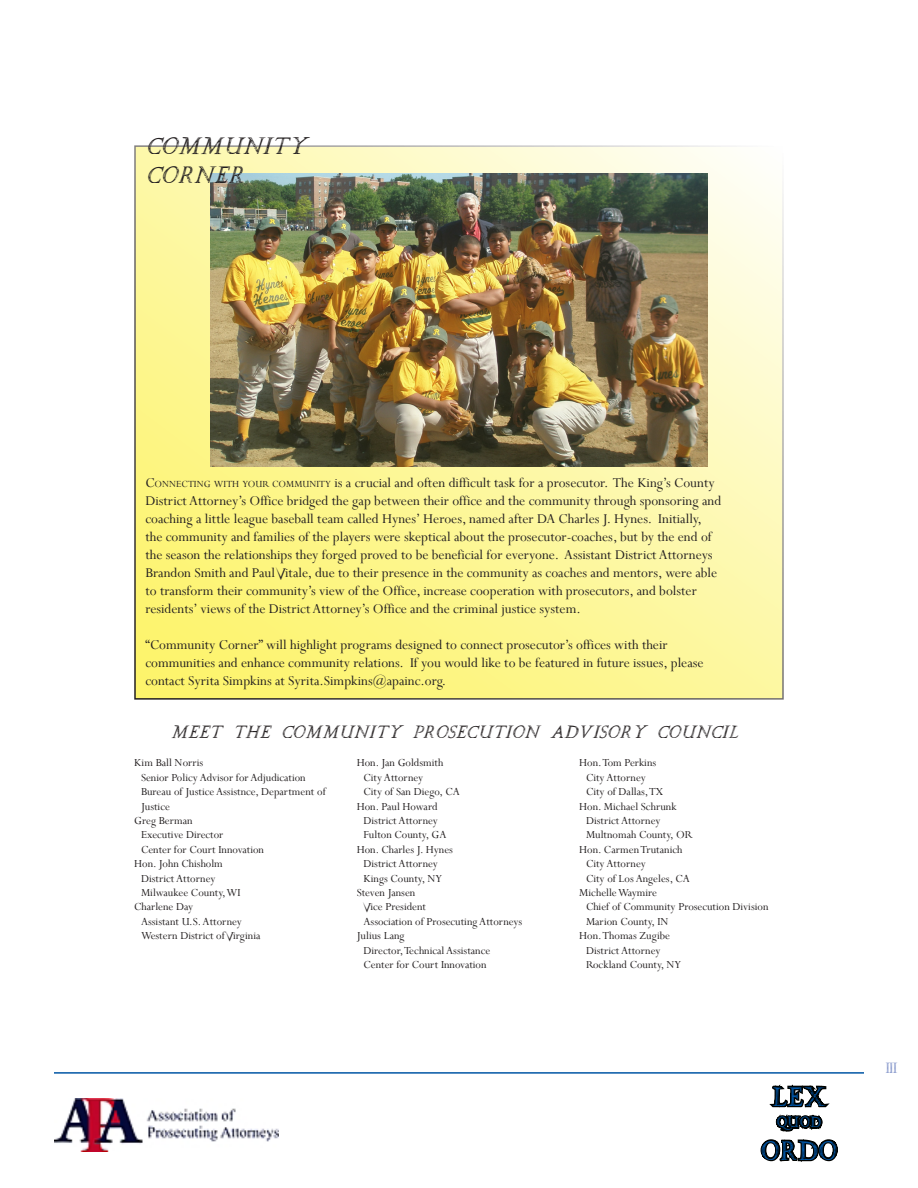
<style>
.page{position:relative;width:918px;height:1188px;background:#fff}
.page>*{position:absolute;margin:0;border:0;box-sizing:border-box;transform-origin:0 0}
.t1{font:27px "SPQR";color:#0155a5}
.t2{font:24px "SPQR Italic";color:#231f20}
.t3{font:18px "SPQR Italic";color:#231f20}
.t4{font:15px/18px "Riven";color:#231f20}
.t5{font:15px "SPQR";color:#0155a5}
.t6{font:15px "SPQR";color:#8193c9}
.t7{font:12px/14.4px "Riven";color:#231f20}
.s1{font-style:inherit}
.s2{font-size:10.5px}
</style>
<div class="page">
<hr style="left:54px;top:1072px;width:810px;height:2px;background:#0155a5">
<img style="left:54px;top:1099px;width:225px;height:52px">
<svg style="left:758px;top:1072px;width:99px;height:90px"></svg>
<svg style="left:137px;top:148px;width:644px;height:549px;background:#fcf69c"></svg>
<img style="left:211px;top:173px;width:496px;height:293px">
<p class="t2" style="left:145px;top:132px;width:162px">COMMUNITY</p>
<p class="t2" style="left:145px;top:161px;width:100px">CORNER</p>
<p class="t4" style="left:145px;top:473px;width:577px"><span class="s1">C</span><span class="s2">onnecting with your community</span> is a crucial and often difficult task for a prosecutor. The King’s County District Attorney’s Office bridged the gap between their office and the community through sponsoring and coaching a little league baseball team called Hynes’ Heroes, named after DA Charles J. Hynes. Initially, the community and families of the players were skeptical about the prosecutor-coaches, but by the end of the season the relationships they forged proved to be beneficial for everyone. Assistant District Attorneys Brandon Smith and Paul Vitale, due to their presence in the community as coaches and mentors, were able to transform their community’s view of the Office, increase cooperation with prosecutors, and bolster residents’ views of the District Attorney’s Office and the criminal justice system.</p>
<p class="t4" style="left:145px;top:635px;width:560px">“Community Corner” will highlight programs designed to connect prosecutor’s offices with their communities and enhance community relations. If you would like to be featured in future issues, please contact Syrita Simpkins at Syrita.Simpkins@apainc.org.</p>
<p class="t3" style="left:171px;top:721px;width:569px">MEET THE COMMUNITY PROSECUTION ADVISORY COUNCIL</p>
<p class="t7" style="left:134px;top:755px;width:71px">Kim Ball Norris</p>
<p class="t7" style="left:141px;top:770px;width:166px">Senior Policy Advisor for Adjudication</p>
<p class="t7" style="left:141px;top:784px;width:186px">Bureau of Justice Assistnce, Department of<br>Justice</p>
<p class="t7" style="left:134px;top:813px;width:60px">Greg Berman</p>
<p class="t7" style="left:141px;top:827px;width:84px">Executive Director</p>
<p class="t7" style="left:141px;top:842px;width:125px">Center for Court Innovation</p>
<p class="t7" style="left:134px;top:856px;width:90px">Hon. John Chisholm</p>
<p class="t7" style="left:141px;top:871px;width:76px">District Attorney</p>
<p class="t7" style="left:141px;top:885px;width:101px">Milwaukee County, WI</p>
<p class="t7" style="left:134px;top:899px;width:60px">Charlene Day</p>
<p class="t7" style="left:141px;top:914px;width:102px">Assistant U.S. Attorney</p>
<p class="t7" style="left:141px;top:928px;width:121px">Western District of Virginia</p>
<p class="t7" style="left:357px;top:755px;width:88px">Hon. Jan Goldsmith</p>
<p class="t7" style="left:363px;top:770px;width:61px">City Attorney</p>
<p class="t7" style="left:363px;top:784px;width:98px">City of San Diego, CA</p>
<p class="t7" style="left:357px;top:799px;width:82px">Hon. Paul Howard</p>
<p class="t7" style="left:363px;top:813px;width:76px">District Attorney</p>
<p class="t7" style="left:363px;top:827px;width:84px">Fulton County, GA</p>
<p class="t7" style="left:357px;top:842px;width:98px">Hon. Charles J. Hynes</p>
<p class="t7" style="left:363px;top:856px;width:76px">District Attorney</p>
<p class="t7" style="left:363px;top:871px;width:80px">Kings County, NY</p>
<p class="t7" style="left:357px;top:885px;width:60px">Steven Jansen</p>
<p class="t7" style="left:363px;top:899px;width:64px">Vice President</p>
<p class="t7" style="left:363px;top:914px;width:160px">Association of Prosecuting Attorneys</p>
<p class="t7" style="left:357px;top:928px;width:49px">Julius Lang</p>
<p class="t7" style="left:363px;top:943px;width:128px">Director, Technical Assistance</p>
<p class="t7" style="left:363px;top:957px;width:125px">Center for Court Innovation</p>
<p class="t7" style="left:579px;top:755px;width:79px">Hon. Tom Perkins</p>
<p class="t7" style="left:586px;top:770px;width:61px">City Attorney</p>
<p class="t7" style="left:586px;top:784px;width:79px">City of Dallas, TX</p>
<p class="t7" style="left:579px;top:799px;width:99px">Hon. Michael Schrunk</p>
<p class="t7" style="left:586px;top:813px;width:76px">District Attorney</p>
<p class="t7" style="left:586px;top:827px;width:107px">Multnomah County, OR</p>
<p class="t7" style="left:579px;top:842px;width:105px">Hon. Carmen Trutanich</p>
<p class="t7" style="left:586px;top:856px;width:61px">City Attorney</p>
<p class="t7" style="left:586px;top:871px;width:105px">City of Los Angeles, CA</p>
<p class="t7" style="left:579px;top:885px;width:79px">Michelle Waymire</p>
<p class="t7" style="left:586px;top:899px;width:184px">Chief of Community Prosecution Division</p>
<p class="t7" style="left:586px;top:914px;width:84px">Marion County, IN</p>
<p class="t7" style="left:579px;top:928px;width:92px">Hon. Thomas Zugibe</p>
<p class="t7" style="left:586px;top:943px;width:76px">District Attorney</p>
<p class="t7" style="left:586px;top:957px;width:97px">Rockland County, NY</p>
<p class="t1" style="left:772px;top:1081px;width:56px">LEX</p>
<p class="t5" style="left:777px;top:1114px;width:46px">QUOD</p>
<p class="t1" style="left:761px;top:1135px;width:78px">ORDO</p>
<p class="t6" style="left:885px;top:1060px;width:14px">3</p>
</div>
